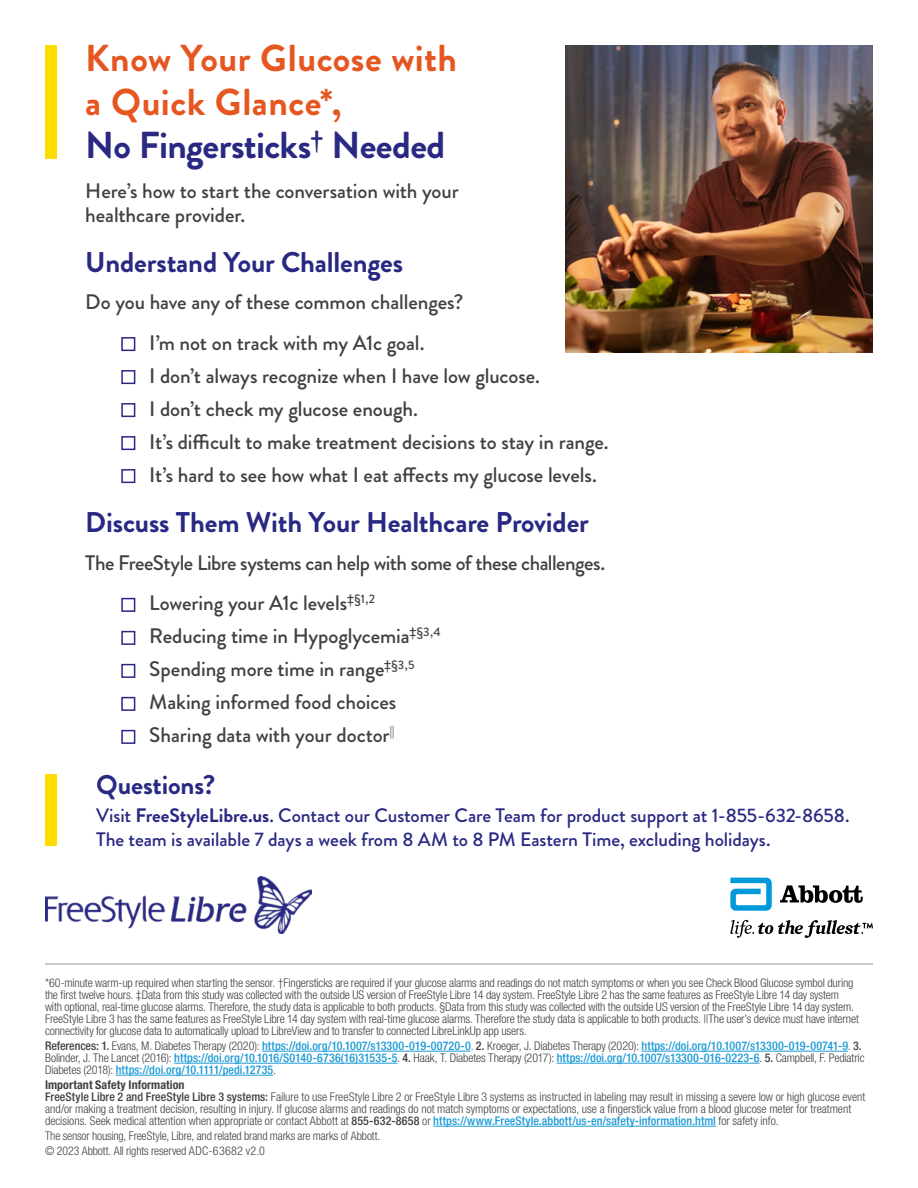
<style>
.page{position:relative;width:918px;height:1188px;background:#fff}
.page>*{position:absolute;margin:0;border:0;box-sizing:border-box;transform-origin:0 0}
.Headline{font:700 37.5px/43.5px "Brandon Grotesque";letter-spacing:.005em;color:#e65621}
.subhed{font:700 28.5px "Brandon Grotesque";letter-spacing:-.005em;color:#292983}
.body{font:700 27px "Brandon Grotesque";letter-spacing:-.005em;color:#292983}
.body-2{font:500 21px/24px "Brandon Grotesque";letter-spacing:-.005em;color:#414042}
.body-3{font:500 21px "Brandon Grotesque";letter-spacing:-.025em;color:#414042}
.body-4{font:500 19.5px/24px "Brandon Grotesque";letter-spacing:-.005em;color:#292983}
.footy{font:300 condensed 12px/12px "Helvetica Neue LT Std";letter-spacing:-.01em;color:#414042}
.t1{font:500 condensed 12px/12px "Helvetica Neue LT Std";letter-spacing:.005em;color:#1c9ad6}
.s1{color:#292983}
.s2{font-weight:700}
.s3{color:#414042}
.s4{font-weight:300;color:#414042}
.s5{font-weight:500}
.s6{font-weight:500;color:#1c9ad6}
</style>
<div class="page">
<img style="left:45px;top:876px;width:266px;height:58px">
<div style="left:121px;top:337px;width:14px;height:14px;border:2px solid #292983"></div>
<div style="left:121px;top:370px;width:14px;height:14px;border:2px solid #292983"></div>
<div style="left:121px;top:403px;width:14px;height:14px;border:2px solid #292983"></div>
<div style="left:121px;top:436px;width:14px;height:14px;border:2px solid #292983"></div>
<div style="left:121px;top:469px;width:14px;height:14px;border:2px solid #292983"></div>
<div style="left:121px;top:598px;width:14px;height:14px;border:2px solid #292983"></div>
<div style="left:121px;top:631px;width:14px;height:14px;border:2px solid #292983"></div>
<div style="left:121px;top:664px;width:14px;height:14px;border:2px solid #292983"></div>
<div style="left:121px;top:697px;width:14px;height:14px;border:2px solid #292983"></div>
<div style="left:121px;top:730px;width:14px;height:14px;border:2px solid #292983"></div>
<hr style="left:262px;top:1051px;width:209px;height:1px;background:#1c9ad6">
<hr style="left:642px;top:1051px;width:206px;height:1px;background:#1c9ad6">
<hr style="left:174px;top:1063px;width:223px;height:1px;background:#1c9ad6">
<hr style="left:557px;top:1063px;width:202px;height:1px;background:#1c9ad6">
<hr style="left:116px;top:1075px;width:157px;height:1px;background:#1c9ad6">
<hr style="left:433px;top:1126px;width:283px;height:1px;background:#1c9ad6">
<div style="left:45px;top:45px;width:12px;height:113px;background:#fd0"></div>
<hr style="left:45px;top:964px;width:828px;height:1px;background:#939598">
<svg style="left:730px;top:878px;width:42px;height:33px"></svg>
<svg style="left:780px;top:885px;width:83px;height:18px"></svg>
<svg style="left:730px;top:920px;width:143px;height:18px"></svg>
<div style="left:45px;top:775px;width:12px;height:71px;background:#fd0"></div>
<img style="left:565px;top:45px;width:308px;height:308px">
<p class="Headline" style="left:85px;top:37px;width:373px">Know Your Glucose with a Quick Glance*,<br><span class="s1">No Fingersticks</span><sup>†</sup> <span class="s1">Needed</span></p>
<p class="body-2" style="left:85px;top:179px;width:375px">Here’s how to start the conversation with your healthcare provider.</p>
<p class="subhed" style="left:85px;top:242px;width:319px">Understand Your Challenges</p>
<p class="body-2" style="left:85px;top:290px;width:379px">Do you have any of these common challenges?</p>
<p class="body-2" style="left:149px;top:331px;width:277px">I’m not on track with my A1c goal.</p>
<p class="body-2" style="left:149px;top:364px;width:392px">I don’t always recognize when I have low glucose.</p>
<p class="body-2" style="left:149px;top:397px;width:270px">I don’t check my glucose enough.</p>
<p class="body-2" style="left:149px;top:430px;width:461px">It’s difficult to make treatment decisions to stay in range.</p>
<p class="body-2" style="left:149px;top:463px;width:449px">It’s hard to see how what I eat affects my glucose levels.</p>
<p class="subhed" style="left:85px;top:503px;width:505px">Discuss Them With Your Healthcare Provider</p>
<p class="body-3" style="left:85px;top:548px;width:521px">The FreeStyle Libre systems can help with some of these challenges.</p>
<p class="body-2" style="left:149px;top:592px;width:228px">Lowering your A1c levels<sup>‡§1,2</sup></p>
<p class="body-2" style="left:149px;top:625px;width:293px">Reducing time in Hypoglycemia<sup>‡§3,4</sup></p>
<p class="body-2" style="left:149px;top:658px;width:267px">Spending more time in range<sup>‡§3,5</sup></p>
<p class="body-2" style="left:149px;top:691px;width:249px">Making informed food choices</p>
<p class="body-2" style="left:149px;top:724px;width:247px">Sharing data with your doctor<sup>||</sup></p>
<p class="body" style="left:96px;top:765px;width:121px">Questions?</p>
<p class="body-4" style="left:96px;top:804px;width:755px">Visit <span class="s2">FreeStyleLibre.us</span>. Contact our Customer Care Team for product support at 1-855-632-8658.<br>The team is available 7 days a week from 8 AM to 8 PM Eastern Time, excluding holidays.</p>
<p class="footy" style="left:45px;top:977px;width:815px">*60-minute warm-up required when starting the sensor. †Fingersticks are required if your glucose alarms and readings do not match symptoms or when you see Check Blood Glucose symbol during the first twelve hours. ‡Data from this study was collected with the outside US version of FreeStyle Libre 14 day system. FreeStyle Libre 2 has the same features as FreeStyle Libre 14 day system with optional, real-time glucose alarms. Therefore, the study data is applicable to both products. §Data from this study was collected with the outside US version of the FreeStyle Libre 14 day system.<br>FreeStyle Libre 3 has the same features as FreeStyle Libre 14 day system with real-time glucose alarms. Therefore the study data is applicable to both products. ||The user’s device must have internet connectivity for glucose data to automatically upload to LibreView and to transfer to connected LibreLinkUp app users.</p>
<p class="t1" style="left:45px;top:1040px;width:821px"><span class="s3">References: 1.</span> <span class="s4">Evans, M. Diabetes Therapy (2020):</span> https://doi.org/10.1007/s13300-019-00720-0<span class="s4">.</span> <span class="s3">2.</span> <span class="s4">Kroeger, J. Diabetes Therapy (2020):</span> https://doi.org/10.1007/s13300-019-00741-9<span class="s4">.</span> <span class="s3">3.<br></span><span class="s4">Bolinder, J. The Lancet (2016):</span> https://doi.org/10.1016/S0140-6736(16)31535-5<span class="s4">.</span> <span class="s3">4.</span> <span class="s4">Haak, T. Diabetes Therapy (2017):</span> https://doi.org/10.1007/s13300-016-0223-6<span class="s4">.</span> <span class="s3">5.</span> <span class="s4">Campbell, F. Pediatric<br>Diabetes (2018):</span> https://doi.org/10.1111/pedi.12735<span class="s4">.</span></p>
<p class="footy" style="left:45px;top:1079px;width:822px"><span class="s2">Important Safety Information<br></span><span class="s5">FreeStyle Libre 2 and FreeStyle Libre 3 systems:</span> Failure to use FreeStyle Libre 2 or FreeStyle Libre 3 systems as instructed in labeling may result in missing a severe low or high glucose event and/or making a treatment decision, resulting in injury. If glucose alarms and readings do not match symptoms or expectations, use a fingerstick value from a blood glucose meter for treatment decisions. Seek medical attention when appropriate or contact Abbott at <span class="s5">855-632-8658</span> or <span class="s6">https://www.FreeStyle.abbott/us-en/safety-information.html</span> for safety info.</p>
<p class="footy" style="left:45px;top:1130px;width:337px">The sensor housing, FreeStyle, Libre, and related brand marks are marks of Abbott.</p>
<p class="footy" style="left:45px;top:1145px;width:222px">© 2023 Abbott. All rights reserved ADC-63682 v2.0</p>
</div>
